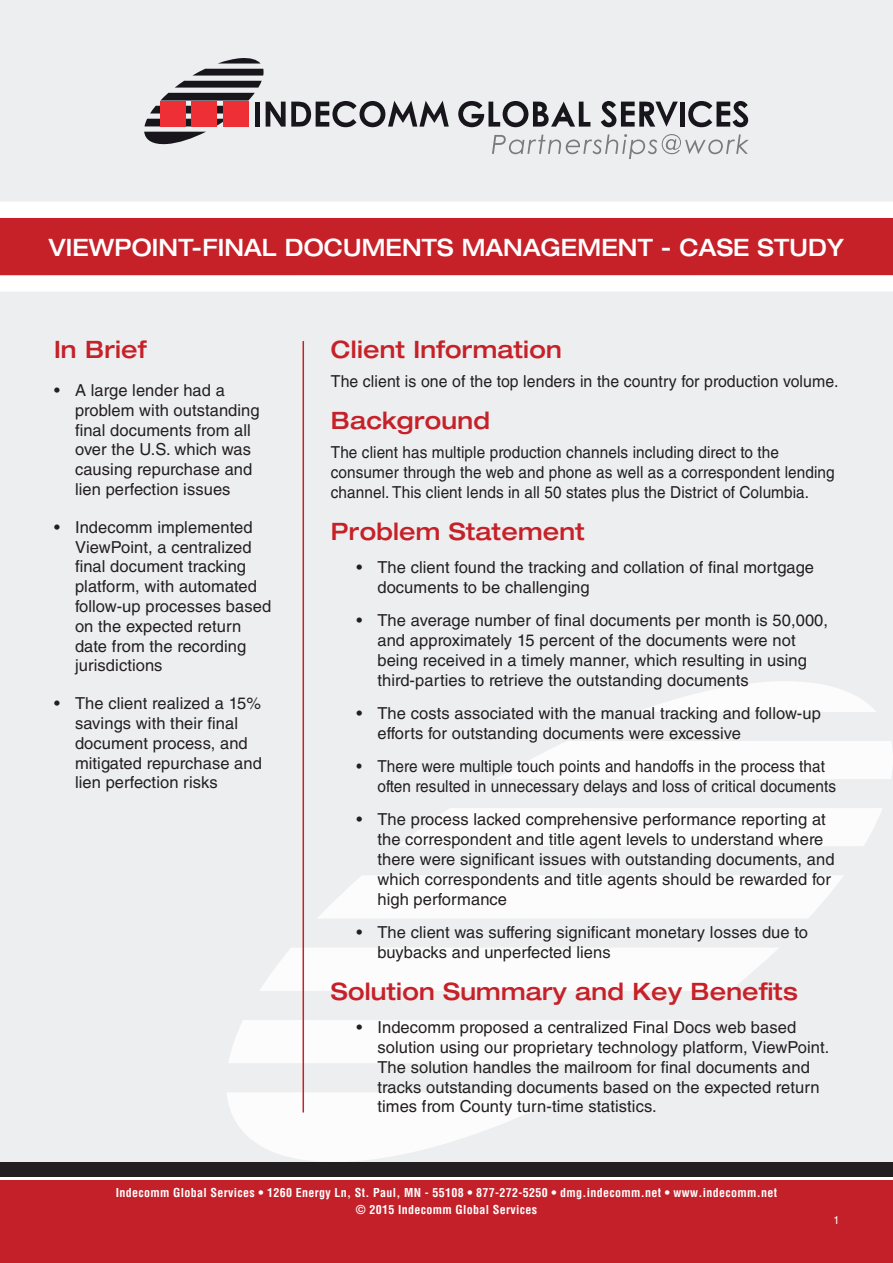
<style>
.page{position:relative;width:893px;height:1263px;background:#edeeef}
.page>*{position:absolute;margin:0;border:0;box-sizing:border-box;transform-origin:0 0}
.Section_Heading{font:500 expanded 24px "Helvetica Neue LT Std";letter-spacing:.01em;color:#c62129;scale:.95 1}
.t1{font:500 expanded 24px "Helvetica Neue LT Std";letter-spacing:.005em;color:#fff;scale:.92 1}
.Breakout_Section_Hea{font:500 expanded 24px "Helvetica Neue LT Std";letter-spacing:.01em;color:#c62129;scale:.95 1}
.t2{font:16.5px/19.8px "Helvetica LT Std";letter-spacing:.005em;color:#231f20}
.t3{font:16.5px/19.8px "Helvetica LT Std";letter-spacing:.005em;color:#231f20;scale:.93 1}
.t4{font:16.5px "Helvetica LT Std";letter-spacing:.005em;color:#231f20;scale:.96 1}
.t5{font:700 condensed 12px/16.8px "Helvetica LT Std";letter-spacing:.03em;color:#fff;text-align:center}
.Breakout_Section_Hea-2{font:11.25px "Helvetica LT Std";color:#fff;scale:.95 1}
</style>
<div class="page">
<svg style="left:318px;top:876px;width:525px;height:42px"></svg>
<svg style="left:497px;top:741px;width:396px;height:38px"></svg>
<svg style="left:638px;top:682px;width:238px;height:30px"></svg>
<svg style="left:229px;top:1020px;width:461px;height:43px"></svg>
<div style="left:398px;top:808px;width:484px;height:38px;background:#fcfcfc"></div>
<svg style="left:260px;top:948px;width:518px;height:43px"></svg>
<svg style="left:227px;top:1092px;width:342px;height:70px"></svg>
<svg style="left:458px;top:101px;width:132px;height:26px"></svg>
<svg style="left:601px;top:101px;width:77px;height:26px"></svg>
<div style="left:680px;top:102px;width:5px;height:25px;background:#18161c"></div>
<svg style="left:688px;top:101px;width:60px;height:26px"></svg>
<svg style="left:144px;top:58px;width:305px;height:87px"></svg>
<div style="left:160px;top:101px;width:26px;height:25px;background:#ee3036"></div>
<div style="left:192px;top:101px;width:25px;height:25px;background:#ee3036"></div>
<div style="left:223px;top:101px;width:25px;height:25px;background:#ee3036"></div>
<svg style="left:492px;top:134px;width:257px;height:25px"></svg>
<svg style="left:0;top:1176px;width:893px;height:4px;background:#c8c7c7"></svg>
<div style="left:0;top:1180px;width:893px;height:83px;background:#c42029"></div>
<div style="left:0;top:1162px;width:893px;height:14px;background:#231f20"></div>
<div style="left:0;top:218px;width:893px;height:59px;background:#c62129"></div>
<div style="left:0;top:275px;width:893px;height:17px;background:#fff"></div>
<div style="left:0;top:202px;width:893px;height:16px;background:#fff"></div>
<hr style="left:303px;top:341px;width:1px;height:771px;background:#c62129">
<h1 class="t1" style="left:49px;top:232px;width:866px">VIEWPOINT-FINAL DOCUMENTS MANAGEMENT - CASE STUDY</h1>
<p class="Breakout_Section_Hea" style="left:54px;top:335px;width:99px">In Brief</p>
<p class="t2" style="left:75px;top:380px;width:186px;text-indent:-21px">• A large lender had a problem with outstanding final documents from all over the U.S. which was causing repurchase and lien perfection issues</p>
<p class="t2" style="left:75px;top:517px;width:198px;text-indent:-21px">• Indecomm implemented<br>ViewPoint, a centralized final document tracking platform, with automated follow-up processes based on the expected return date from the recording jurisdictions</p>
<p class="t2" style="left:75px;top:693px;width:188px;text-indent:-21px">• The client realized a 15% savings with their final document process, and mitigated repurchase and lien perfection risks</p>
<p class="Section_Heading" style="left:331px;top:335px;width:244px">Client Information</p>
<p class="t4" style="left:331px;top:372px;width:530px">The client is one of the top lenders in the country for production volume.</p>
<p class="Section_Heading" style="left:331px;top:406px;width:169px">Background</p>
<p class="t3" style="left:331px;top:442px;width:543px">The client has multiple production channels including direct to the consumer through the web and phone as well as a correspondent lending channel. This client lends in all 50 states plus the District of Columbia.</p>
<p class="Section_Heading" style="left:331px;top:516px;width:269px">Problem Statement</p>
<p class="t2" style="left:377px;top:558px;width:438px;text-indent:-21px">• The client found the tracking and collation of final mortgage documents to be challenging</p>
<p class="t2" style="left:377px;top:611px;width:452px;text-indent:-21px">• The average number of final documents per month is 50,000, and approximately 15 percent of the documents were not being received in a timely manner, which resulting in using third-parties to retrieve the outstanding documents</p>
<p class="t2" style="left:377px;top:703px;width:445px;text-indent:-21px">• The costs associated with the manual tracking and follow-up efforts for outstanding documents were excessive</p>
<p class="t3" style="left:377px;top:756px;width:495px;text-indent:-21px">• There were multiple touch points and handoffs in the process that often resulted in unnecessary delays and loss of critical documents</p>
<p class="t2" style="left:377px;top:810px;width:459px;text-indent:-21px">• The process lacked comprehensive performance reporting at the correspondent and title agent levels to understand where there were significant issues with outstanding documents, and which correspondents and title agents should be rewarded for high performance</p>
<p class="t2" style="left:377px;top:922px;width:432px;text-indent:-21px">• The client was suffering significant monetary losses due to buybacks and unperfected liens</p>
<p class="Section_Heading" style="left:331px;top:976px;width:493px">Solution Summary and Key Benefits</p>
<p class="t2" style="left:377px;top:1017px;width:453px;text-indent:-21px">• Indecomm proposed a centralized Final Docs web based solution using our proprietary technology platform, ViewPoint.<br>The solution handles the mailroom for final documents and tracks outstanding documents based on the expected return times from County turn-time statistics.</p>
<p class="t5" style="left:116px;top:1184px;width:663px">Indecomm Global Services • 1260 Energy Ln, St. Paul, MN - 55108 • 877-272-5250 • dmg.indecomm.net • www.indecomm.net © 2015 Indecomm Global Services</p>
<p class="Breakout_Section_Hea-2" style="left:833px;top:1213px;width:8px">1</p>
</div>
